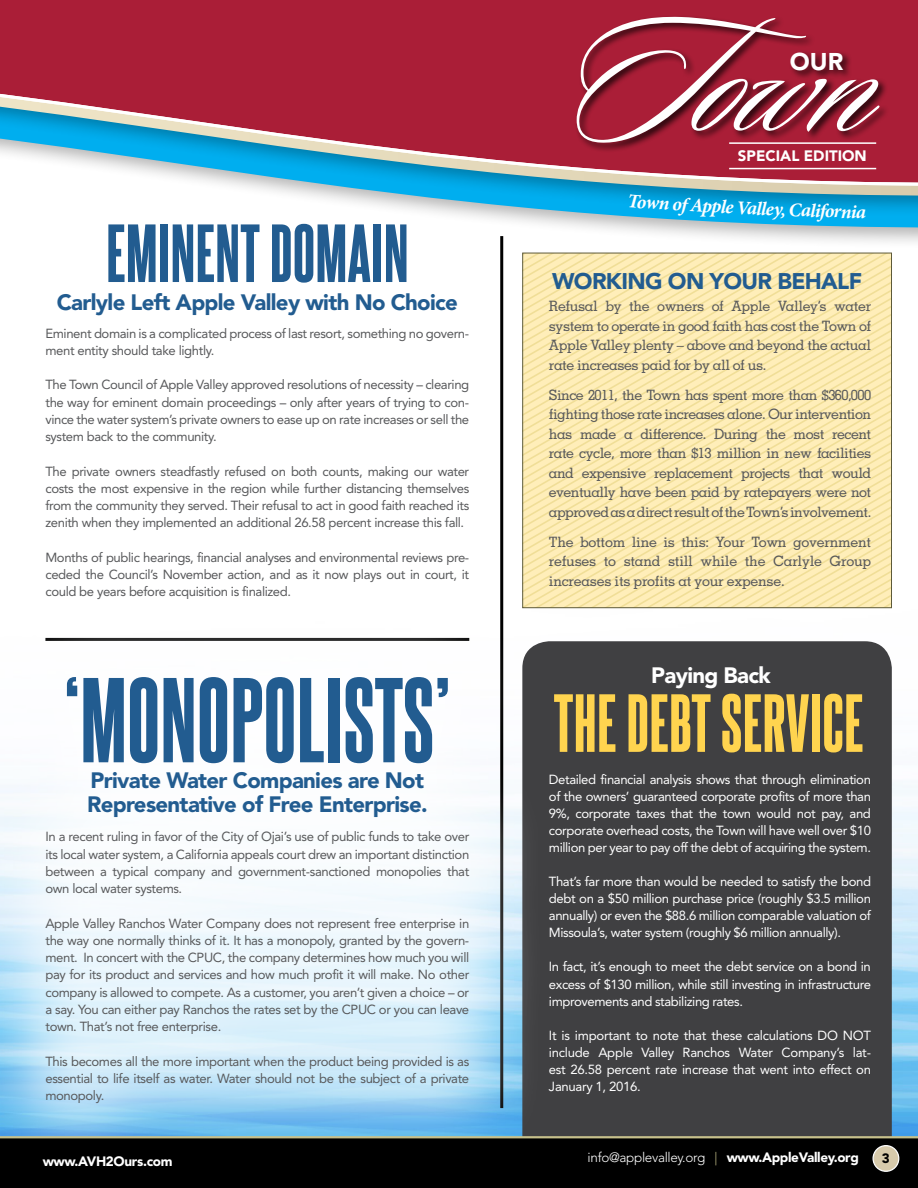
<style>
.page{position:relative;width:918px;height:1188px;background:#fff}
.page>*{position:absolute;margin:0;border:0;box-sizing:border-box;transform-origin:0 0}
.t1{font:102.45px "Steelfish Eb";color:#225c90}
.t2{font:69.9px "Steelfish Eb";color:#ffd44f}
.t3{font:69.9px "Steelfish Eb";color:#225c90}
.t4{font:900 24.15px "Avenir LT Std";color:#fff}
.t5{font:900 22.5px "Avenir LT Std";letter-spacing:-.03em;color:#225c90}
.t6{font:900 22.2px/24px "Avenir LT Std";letter-spacing:-.03em;color:#225c90}
.t7{font:900 22.2px "Avenir LT Std";letter-spacing:-.03em;color:#fff}
.t8{font:italic 700 19.5px "Minion Pro";color:#fff}
.t9{font:900 15px "Avenir LT Std";color:#fff}
.t10{font:500 14.25px/19.5px "Memphis";letter-spacing:-.03em;color:#58595b;text-align:justify}
.t11{font:300 13.5px "Avenir LT Std";letter-spacing:-.025em;color:#fff}
.t12{font:900 13.5px "Avenir LT Std";letter-spacing:-.025em;color:#fff}
.t13{font:900 13.5px "Avenir LT Std";color:#000}
.t14{font:13.2px/17.2px "Avenir LT Std";letter-spacing:-.03em;color:#58595b;text-align:justify}
.t15{font:13.2px/17.1px "Avenir LT Std";letter-spacing:-.03em;color:#fff;text-align:justify}
.s1{color:#c6c08b}
.s2{font-weight:900}
</style>
<div class="page">
<img style="left:503px;top:322px;width:415px;height:814px">
<div style="left:545px;top:641px;width:347px;height:495px;background:#404042"></div>
<hr style="left:500px;top:236px;width:3px;height:872px;background:#000">
<svg style="left:524px;top:275px;width:366px;height:331px;background:#fbeab1"></svg>
<div style="left:0;top:601px;width:545px;height:578px;background:#fff;opacity:.75"></div>
<div style="left:0;top:0;width:918px;height:275px;background:#000;opacity:.3"></div>
<svg style="left:0;top:243px;width:918px;height:13px"></svg>
<div style="left:0;top:0;width:918px;height:243px;background:#000;opacity:.3"></div>
<svg style="left:0;top:215px;width:918px;height:9px"></svg>
<svg style="left:0;top:0;width:918px;height:215px;background:#9b6179"></svg>
<div style="left:574px;top:15px;width:315px;height:138px;background:#000;opacity:.75"></div>
<svg style="left:577px;top:16px;width:303px;height:128px;background:#a84254"></svg>
<div style="left:789px;top:50px;width:63px;height:30px;background:#000;opacity:.75"></div>
<div style="left:0;top:1138px;width:918px;height:50px;background:#000"></div>
<hr style="left:0;top:1136px;width:918px;height:2px;background:#c6c08b">
<div style="left:873px;top:1146px;width:26px;height:25px;background:#d7caab;border-radius:50%"></div>
<div style="left:872px;top:1145px;width:27px;height:27px;border:1px solid #fff;border-radius:50%"></div>
<hr style="left:729px;top:142px;width:147px;height:2px;background:#fff">
<hr style="left:729px;top:168px;width:147px;height:1px;background:#fff">
<h2 class="t3" style="left:106px;top:211px;width:304px">EMINENT DOMAIN</h2>
<h3 class="t6" style="left:57px;top:290px;width:403px">Carlyle Left Apple Valley with No Choice</h3>
<p class="t14" style="left:45px;top:325px;width:425px">Eminent domain is a complicated process of last resort, something no govern&shy;ment entity should take lightly.</p>
<p class="t14" style="left:45px;top:376px;width:425px">The Town Council of Apple Valley approved resolutions of necessity – clearing the way for eminent domain proceedings – only after years of trying to con&shy;vince the water system’s private owners to ease up on rate increases or sell the system back to the community.</p>
<p class="t14" style="left:45px;top:463px;width:425px">The private owners steadfastly refused on both counts, making our water costs the most expensive in the region while further distancing themselves from the community they served. Their refusal to act in good faith reached its zenith when they implemented an additional 26.58 percent increase this fall.</p>
<p class="t14" style="left:45px;top:549px;width:425px">Months of public hearings, financial analyses and environmental reviews pre&shy;ceded the Council’s November action, and as it now plays out in court, it could be years before acquisition is finalized.</p>
<h1 class="t1" style="left:64px;top:658px;width:388px">‘MONOPOLISTS’</h1>
<h3 class="t6" style="left:87px;top:768px;width:342px">Private Water Companies are Not<br>Representative of Free Enterprise.</h3>
<p class="t14" style="left:45px;top:828px;width:425px">In a recent ruling in favor of the City of Ojai’s use of public funds to take over its local water system, a California appeals court drew an important distinction between a typical company and government-sanctioned monopolies that own local water systems.</p>
<p class="t14" style="left:45px;top:915px;width:425px">Apple Valley Ranchos Water Company does not represent free enterprise in the way one normally thinks of it. It has a monopoly, granted by the govern&shy;ment. In concert with the CPUC, the company determines how much you will pay for its product and services and how much profit it will make. No other company is allowed to compete. As a customer, you aren’t given a choice – or a say. You can either pay Ranchos the rates set by the CPUC or you can leave town. That’s not free enterprise.</p>
<p class="t14" style="left:45px;top:1053px;width:425px">This becomes all the more important when the product being provided is as essential to life itself as water. Water should not be the subject of a private monopoly.</p>
<p class="t12" style="left:43px;top:1153px;width:131px">www.AVH2Ours.com</p>
<h3 class="t4" style="left:790px;top:47px;width:55px">OUR</h3>
<p class="t9" style="left:738px;top:147px;width:130px">SPECIAL EDITION</p>
<h3 class="t8" style="left:628px;top:189px;width:61px;rotate:4deg">Town of</h3>
<h3 class="t8" style="left:691px;top:193px;width:68px;rotate:3deg">Apple Va</h3>
<h3 class="t8" style="left:757px;top:197px;width:71px;rotate:2deg">lley, Calif</h3>
<h3 class="t8" style="left:825px;top:199px;width:43px;rotate:1deg">ornia</h3>
<h3 class="t5" style="left:552px;top:268px;width:311px">WORKING ON YOUR BEHALF</h3>
<p class="t10" style="left:549px;top:296px;width:324px">Refusal by the owners of Apple Valley’s water system to operate in good faith has cost the Town of Apple Valley plenty – above and beyond the actual rate increases paid for by all of us.</p>
<p class="t10" style="left:549px;top:385px;width:324px">Since 2011, the Town has spent more than $360,000 fighting those rate increases alone. Our intervention has made a difference. During the most recent rate cycle, more than $13 million in new facilities and expensive replacement projects that would eventually have been paid by ratepayers were not approved as a direct result of the Town’s involvement.</p>
<p class="t10" style="left:549px;top:532px;width:324px">The bottom line is this: Your Town government refuses to stand still while the Carlyle Group increases its profits at your expense.</p>
<h3 class="t7" style="left:651px;top:662px;width:121px">Paying Back</h3>
<h2 class="t2" style="left:553px;top:681px;width:312px">THE DEBT SERVICE</h2>
<p class="t15" style="left:549px;top:771px;width:324px">Detailed financial analysis shows that through elimination of the owners’ guaranteed corporate profits of more than 9%, corporate taxes that the town would not pay, and corporate overhead costs, the Town will have well over $10 million per year to pay off the debt of acquiring the system.</p>
<p class="t15" style="left:549px;top:873px;width:324px">That’s far more than would be needed to satisfy the bond debt on a $50 million purchase price (roughly $3.5 million annually) or even the $88.6 million comparable valuation of Missoula’s, water system (roughly $6 million annually).</p>
<p class="t15" style="left:549px;top:958px;width:324px">In fact, it’s enough to meet the debt service on a bond in excess of $130 million, while still investing in infrastructure improvements and stabilizing rates.</p>
<p class="t15" style="left:549px;top:1027px;width:324px">It is important to note that these calculations DO NOT include Apple Valley Ranchos Water Company’s lat&shy;est 26.58 percent rate increase that went into effect on January 1, 2016.</p>
<p class="t11" style="left:588px;top:1150px;width:273px">info@applevalley.org <span class="s1">|</span> <span class="s2">www.AppleValley.org</span></p>
<p class="t13" style="left:882px;top:1150px;width:9px">3</p>
</div>
